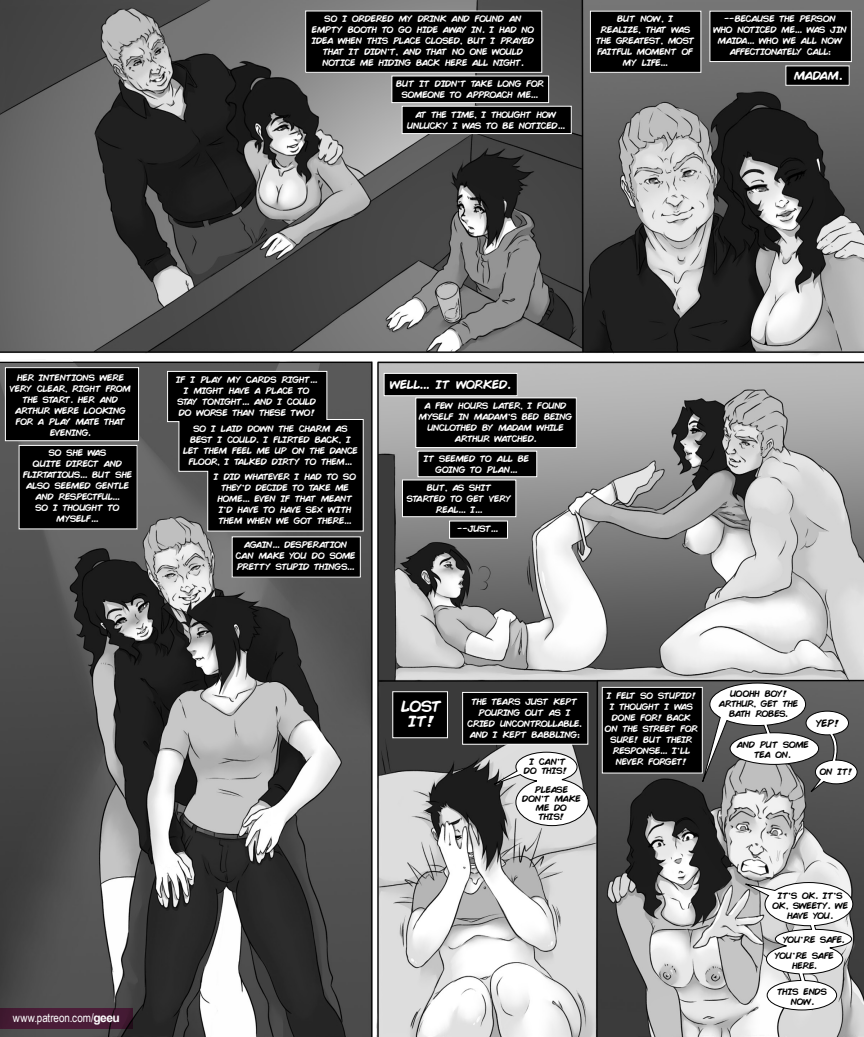
<style>
.page{position:relative;width:864px;height:1037px;background:#fff}
.page>*{position:absolute;margin:0;border:0;box-sizing:border-box;transform-origin:0 0}
.Standard_Text{font:15.6px/15.6px "Comic";letter-spacing:-.05em;color:#fff;text-align:center}
.Standard_Text-2{font:12px "Comic";letter-spacing:-.07em;color:#fff}
.t1{font:12px "Arial Narrow";letter-spacing:-.005em;color:#fff}
.Standard_Text-3{font:10px "Comic";color:#000}
.Standard_Text-4{font:9px/11px "Comic";letter-spacing:-.085em;color:#fff;text-align:center}
.Standard_Text-5{font:9px/10px "Comic";letter-spacing:-.085em;color:#000;text-align:center}
.Standard_Text-6{font:9px/11px "Comic";letter-spacing:-.05em;color:#fff;text-align:center}
.s1{font-family:"Arial";font-weight:700}
</style>
<div class="page">
<img style="left:0;top:0;width:864px;height:1037px">
<div style="left:602px;top:687px;width:100px;height:86px;background:#000"></div>
<div style="left:602px;top:687px;width:101px;height:86px;border:1px solid #fff"></div>
<div style="left:306px;top:11px;width:236px;height:61px;background:#000"></div>
<div style="left:305px;top:11px;width:237px;height:62px;border:1px solid #fff"></div>
<div style="left:392px;top:76px;width:157px;height:27px;background:#000"></div>
<div style="left:392px;top:76px;width:157px;height:27px;border:1px solid #fff"></div>
<div style="left:402px;top:106px;width:169px;height:28px;background:#000"></div>
<div style="left:402px;top:106px;width:170px;height:28px;border:1px solid #fff"></div>
<div style="left:590px;top:11px;width:111px;height:61px;background:#000"></div>
<div style="left:590px;top:11px;width:111px;height:62px;border:1px solid #fff"></div>
<div style="left:710px;top:11px;width:141px;height:51px;background:#000"></div>
<div style="left:710px;top:11px;width:142px;height:51px;border:1px solid #fff"></div>
<div style="left:786px;top:66px;width:63px;height:19px;background:#000"></div>
<div style="left:786px;top:66px;width:64px;height:20px;border:1px solid #fff"></div>
<div style="left:5px;top:368px;width:134px;height:73px;background:#000"></div>
<div style="left:5px;top:367px;width:134px;height:74px;border:1px solid #fff"></div>
<div style="left:19px;top:445px;width:118px;height:84px;background:#000"></div>
<div style="left:19px;top:445px;width:119px;height:84px;border:1px solid #fff"></div>
<svg style="left:167px;top:371px;width:197px;height:161px;background:#141414"></svg>
<div style="left:232px;top:537px;width:128px;height:40px;background:#000"></div>
<div style="left:384px;top:373px;width:133px;height:23px;background:#000"></div>
<div style="left:384px;top:373px;width:134px;height:23px;border:1px solid #fff"></div>
<div style="left:416px;top:398px;width:160px;height:49px;background:#000"></div>
<div style="left:415px;top:397px;width:162px;height:51px;border:1px solid #fff"></div>
<div style="left:418px;top:451px;width:119px;height:26px;background:#000"></div>
<div style="left:418px;top:451px;width:119px;height:26px;border:1px solid #fff"></div>
<div style="left:402px;top:480px;width:114px;height:37px;background:#000"></div>
<div style="left:402px;top:480px;width:114px;height:37px;border:1px solid #fff"></div>
<div style="left:450px;top:521px;width:58px;height:17px;background:#000"></div>
<div style="left:449px;top:521px;width:59px;height:18px;border:1px solid #fff"></div>
<div style="left:393px;top:692px;width:54px;height:46px;background:#000"></div>
<div style="left:392px;top:691px;width:56px;height:47px;border:1px solid #fff"></div>
<div style="left:463px;top:692px;width:125px;height:52px;background:#000"></div>
<div style="left:462px;top:692px;width:126px;height:52px;border:1px solid #fff"></div>
<svg style="left:486px;top:751px;width:103px;height:75px"></svg>
<svg style="left:740px;top:882px;width:114px;height:129px"></svg>
<svg style="left:698px;top:682px;width:160px;height:114px"></svg>
<div style="left:0;top:1008px;width:133px;height:21px;background:#491c37"></div>
<p class="Standard_Text-4" style="left:312px;top:14px;width:224px">SO I ORDERED MY DRINK AND FOUND AN EMPTY BOOTH TO GO HIDE AWAY IN. I HAD NO IDEA WHEN THIS PLACE CLOSED, BUT I PRAYED THAT IT DIDN’T, AND THAT NO ONE WOULD NOTICE ME HIDING BACK HERE ALL NIGHT.</p>
<p class="Standard_Text-4" style="left:396px;top:78px;width:149px">BUT IT DIDN’T TAKE LONG FOR<br>SOMEONE TO APPROACH ME...</p>
<p class="Standard_Text-4" style="left:407px;top:109px;width:160px">AT THE TIME, I THOUGHT HOW<br>UNLUCKY I WAS TO BE NOTICED...</p>
<p class="Standard_Text-4" style="left:596px;top:14px;width:101px">BUT NOW, I<br>REALIZE, THAT WAS<br>THE GREATEST, MOST<br>FAITFUL MOMENT OF<br>MY LIFE...</p>
<p class="Standard_Text-4" style="left:713px;top:14px;width:136px">--BECAUSE THE PERSON<br>WHO NOTICED ME... WAS JIN<br>MAIDA... WHO WE ALL NOW<br>AFFECTIONATELY CALL:</p>
<p class="Standard_Text-2" style="left:794px;top:67px;width:50px">MADAM.</p>
<p class="Standard_Text-4" style="left:10px;top:372px;width:123px">HER INTENTIONS WERE<br>VERY CLEAR, RIGHT FROM<br>THE START. HER AND<br>ARTHUR WERE LOOKING<br>FOR A PLAY MATE THAT<br>EVENING.</p>
<p class="Standard_Text-4" style="left:23px;top:447px;width:111px">SO SHE WAS<br>QUITE DIRECT AND<br>FLIRTATIOUS... BUT SHE<br>ALSO SEEMED GENTLE<br>AND RESPECTFUL...<br>SO I THOUGHT TO<br>MYSELF...</p>
<p class="Standard_Text-4" style="left:176px;top:374px;width:143px">IF I PLAY MY CARDS RIGHT...<br>I MIGHT HAVE A PLACE TO<br>STAY TONIGHT... AND I COULD<br>DO WORSE THAN THESE TWO!</p>
<p class="Standard_Text-4" style="left:183px;top:423px;width:177px">SO I LAID DOWN THE CHARM AS<br>BEST I COULD. I FLIRTED BACK, I<br>LET THEM FEEL ME UP ON THE DANCE<br>FLOOR, I TALKED DIRTY TO THEM...</p>
<p class="Standard_Text-4" style="left:214px;top:471px;width:144px">I DID WHATEVER I HAD TO SO<br>THEY’D DECIDE TO TAKE ME<br>HOME... EVEN IF THAT MEANT<br>I’D HAVE TO HAVE SEX WITH<br>THEM WHEN WE GOT THERE...</p>
<p class="Standard_Text-4" style="left:236px;top:539px;width:121px">AGAIN... DESPERATION<br>CAN MAKE YOU DO SOME<br>PRETTY STUPID THINGS...</p>
<p class="Standard_Text-2" style="left:390px;top:376px;width:123px">WELL... IT WORKED.</p>
<p class="Standard_Text-4" style="left:419px;top:400px;width:155px">A FEW HOURS LATER, I FOUND<br>MYSELF IN MADAM’S BED BEING<br>UNCLOTHED BY MADAM WHILE<br>ARTHUR WATCHED.</p>
<p class="Standard_Text-6" style="left:424px;top:453px;width:107px">IT SEEMED TO ALL BE<br>GOING TO PLAN...</p>
<p class="Standard_Text-4" style="left:407px;top:482px;width:106px">BUT, AS SHIT<br>STARTED TO GET VERY<br>REAL... I...</p>
<p class="Standard_Text-4" style="left:458px;top:523px;width:42px">--JUST...</p>
<p class="t1" style="left:13px;top:1009px;width:108px">www.patreon.com/<span class="s1">geeu</span></p>
<p class="Standard_Text" style="left:401px;top:698px;width:43px">LOST<br>IT!</p>
<p class="Standard_Text-4" style="left:467px;top:696px;width:116px">THE TEARS JUST KEPT<br>POURING OUT AS I<br>CRIED UNCONTROLLABLE.<br>AND I KEPT BABBLING:</p>
<p class="Standard_Text-4" style="left:605px;top:690px;width:95px">I FELT SO STUPID!<br>I THOUGHT I WAS<br>DONE FOR! BACK<br>ON THE STREET FOR<br>SURE! BUT THEIR<br>RESPONSE... I’LL<br>NEVER FORGET!</p>
<p class="Standard_Text-5" style="left:719px;top:688px;width:81px">UOOHH BOY!<br>ARTHUR, GET THE<br>BATH ROBES.</p>
<p class="Standard_Text-3" style="left:816px;top:716px;width:25px">YEP!</p>
<p class="Standard_Text-5" style="left:737px;top:740px;width:74px">AND PUT SOME<br>TEA ON.</p>
<p class="Standard_Text-5" style="left:524px;top:757px;width:45px;line-height:9px">I CAN’T<br>DO THIS!</p>
<p class="Standard_Text-5" style="left:522px;top:785px;width:60px;line-height:9px">PLEASE<br>DON’T MAKE<br>ME DO</p>
<p class="Standard_Text-5" style="left:539px;top:811px;width:27px">THIS!</p>
<p class="Standard_Text-5" style="left:820px;top:767px;width:35px">ON IT!</p>
<p class="Standard_Text-5" style="left:772px;top:890px;width:77px">IT’S OK. IT’S<br>OK, SWEETY. WE<br>HAVE YOU.</p>
<p class="Standard_Text-5" style="left:783px;top:934px;width:63px">YOU’RE SAFE.</p>
<p class="Standard_Text-5" style="left:775px;top:951px;width:61px">YOU’RE SAFE<br>HERE.</p>
<p class="Standard_Text-5" style="left:778px;top:986px;width:51px">THIS ENDS<br>NOW.</p>
</div>
